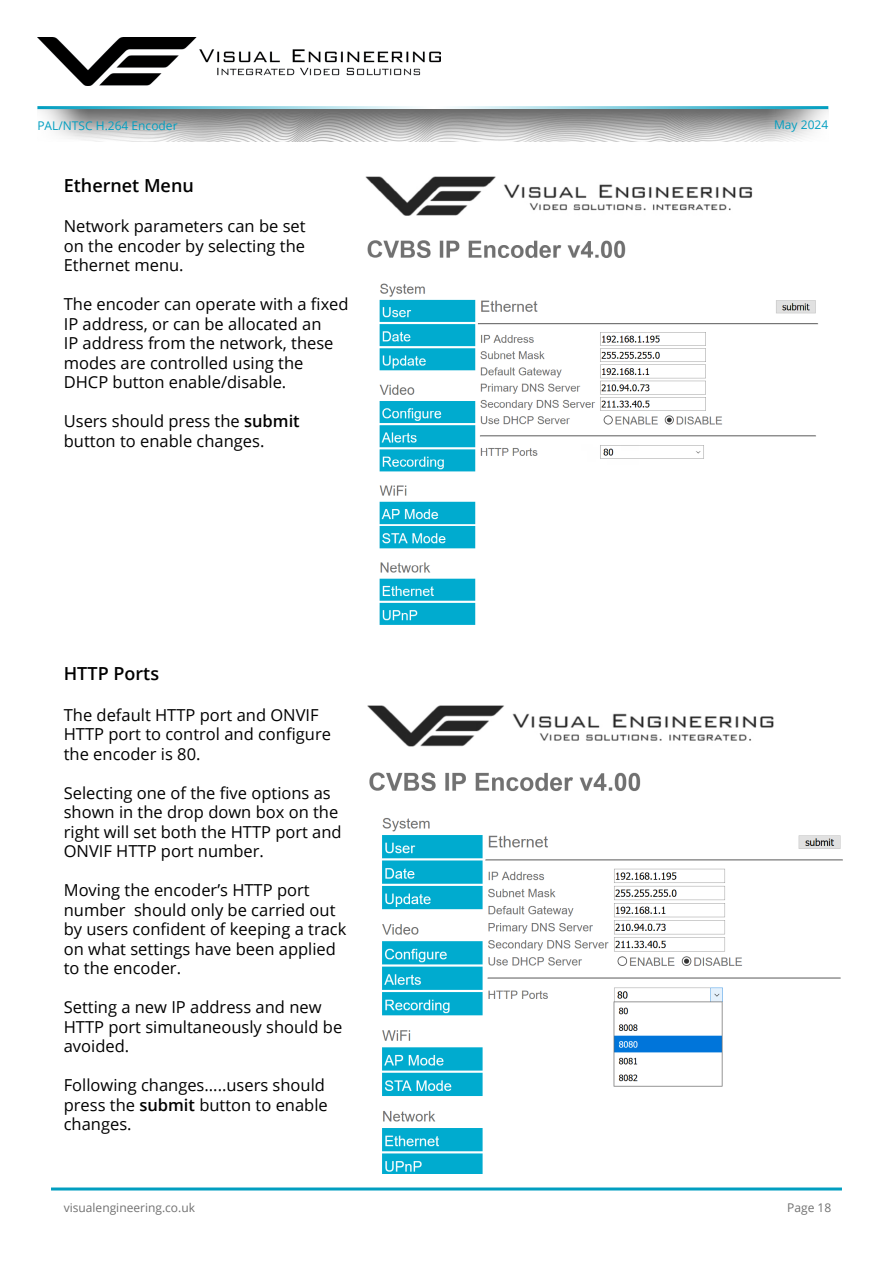
<style>
.page{position:relative;width:893px;height:1263px;background:#fff}
.page>*{position:absolute;margin:0;border:0;box-sizing:border-box;transform-origin:0 0}
.t1{font:600 18px "Open Sans";color:#000}
.t2{font:16.5px/19.5px "Open Sans";color:#000}
.t3{font:12px "Open Sans";color:#717171}
.t4{font:12px "Open Sans";color:#019ec0}
.s1{font-weight:600}
</style>
<div class="page">
<hr style="left:51px;top:1187px;width:791px;height:3px;background:#019ec0">
<img style="left:37px;top:109px;width:791px;height:32px">
<hr style="left:37px;top:106px;width:791px;height:3px;background:#019ec0">
<img style="left:38px;top:38px;width:403px;height:47px">
<img style="left:365px;top:176px;width:454px;height:449px">
<img style="left:367px;top:705px;width:476px;height:468px">
<p class="t4" style="left:37px;top:117px;width:142px">PAL/NTSC H.264 Encoder</p>
<p class="t4" style="left:774px;top:117px;width:56px">May 2024</p>
<p class="t1" style="left:64px;top:173px;width:132px">Ethernet Menu</p>
<p class="t2" style="left:64px;top:216px;width:243px;text-align:justify">Network parameters can be set on the encoder by selecting the Ethernet menu.</p>
<p class="t2" style="left:64px;top:294px;width:286px">The encoder can operate with a fixed<br>IP address, or can be allocated an<br>IP address from the network, these modes are controlled using the<br>DHCP button enable/disable.</p>
<p class="t2" style="left:64px;top:411px;width:237px">Users should press the <span class="s1">submit </span>button to enable changes.</p>
<p class="t1" style="left:64px;top:661px;width:97px">HTTP Ports</p>
<p class="t2" style="left:64px;top:704px;width:269px">The default HTTP port and ONVIF<br>HTTP port to control and configure the encoder is 80.</p>
<p class="t2" style="left:64px;top:782px;width:279px">Selecting one of the five options as shown in the drop down box on the right will set both the HTTP port and<br>ONVIF HTTP port number.</p>
<p class="t2" style="left:64px;top:880px;width:284px">Moving the encoder’s HTTP port number should only be carried out by users confident of keeping a track on what settings have been applied to the encoder.</p>
<p class="t2" style="left:64px;top:997px;width:280px">Setting a new IP address and new<br>HTTP port simultaneously should be avoided.</p>
<p class="t2" style="left:64px;top:1075px;width:266px">Following changes.....users should press the <span class="s1">submit</span> button to enable changes.</p>
<p class="t3" style="left:64px;top:1199px;width:133px">visualengineering.co.uk</p>
<p class="t3" style="left:787px;top:1199px;width:46px">Page 18</p>
</div>
